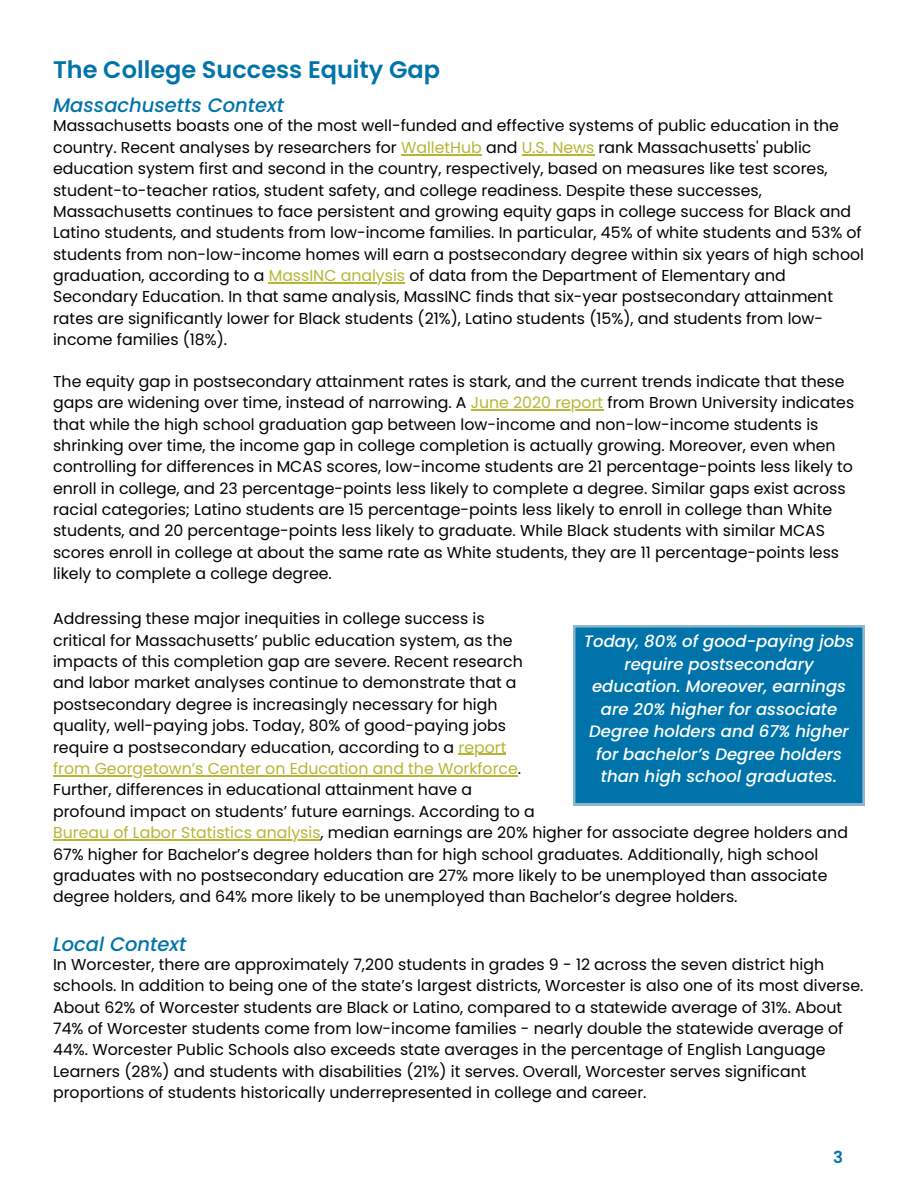
<style>
.page{position:relative;width:918px;height:1188px;background:#fff}
.page>*{position:absolute;margin:0;border:0;box-sizing:border-box;transform-origin:0 0}
.t1{font:600 24px "Poppins";color:#0074aa}
.t2{font:italic 500 19.5px "Poppins";color:#0074aa}
.t3{font:italic 500 16.5px/22.5px "Poppins";color:#fff;text-align:center}
.t4{font:600 16.5px "Poppins";color:#0074aa}
.t5{font:15.75px/21.3px "Poppins";color:#000}
.s1{color:#b6b635}
</style>
<div class="page">
<div style="left:573px;top:625px;width:292px;height:180px;background:#0074aa"></div>
<hr style="left:401px;top:154px;width:81px;height:1px;background:#b6b635">
<hr style="left:522px;top:154px;width:72px;height:1px;background:#b6b635">
<hr style="left:269px;top:282px;width:136px;height:1px;background:#b6b635">
<hr style="left:471px;top:409px;width:132px;height:1px;background:#b6b635">
<hr style="left:458px;top:754px;width:48px;height:1px;background:#b6b635">
<hr style="left:53px;top:775px;width:465px;height:1px;background:#b6b635">
<hr style="left:53px;top:839px;width:268px;height:1px;background:#b6b635">
<h1 class="t1" style="left:53px;top:53px;width:388px">The College Success Equity Gap</h1>
<p class="t5" style="left:53px;top:115px;width:812px">Massachusetts boasts one of the most well-funded and effective systems of public education in the country. Recent analyses by researchers for <span class="s1">WalletHub</span> and <span class="s1">U.S. News</span> rank Massachusetts' public education system first and second in the country, respectively, based on measures like test scores, student-to-teacher ratios, student safety, and college readiness. Despite these successes, Massachusetts continues to face persistent and growing equity gaps in college success for Black and Latino students, and students from low-income families. In particular, 45% of white students and 53% of students from non-low-income homes will earn a postsecondary degree within six years of high school graduation, according to a <span class="s1">MassINC analysis</span> of data from the Department of Elementary and Secondary Education. In that same analysis, MassINC finds that six-year postsecondary attainment rates are significantly lower for Black students (21%), Latino students (15%), and students from low&shy;income families (18%).</p>
<p class="t5" style="left:53px;top:371px;width:803px">The equity gap in postsecondary attainment rates is stark, and the current trends indicate that these gaps are widening over time, instead of narrowing. A <span class="s1">June 2020 report</span> from Brown University indicates that while the high school graduation gap between low-income and non-low-income students is shrinking over time, the income gap in college completion is actually growing. Moreover, even when controlling for differences in MCAS scores, low-income students are 21 percentage-points less likely to enroll in college, and 23 percentage-points less likely to complete a degree. Similar gaps exist across racial categories; Latino students are 15 percentage-points less likely to enroll in college than White students, and 20 percentage-points less likely to graduate. While Black students with similar MCAS scores enroll in college at about the same rate as White students, they are 11 percentage-points less likely to complete a college degree.</p>
<p class="t2" style="left:53px;top:92px;width:233px">Massachusetts Context</p>
<p class="t5" style="left:53px;top:608px;width:796px">Addressing these major inequities in college success is<br>critical for Massachusetts’ public education system, as the<br>impacts of this completion gap are severe. Recent research<br>and labor market analyses continue to demonstrate that a<br>postsecondary degree is increasingly necessary for high<br>quality, well-paying jobs. Today, 80% of good-paying jobs<br>require a postsecondary education, according to a <span class="s1">report<br>from Georgetown’s Center on Education and the Workforce</span>.<br>Further, differences in educational attainment have a<br>profound impact on students’ future earnings. According to a<br><span class="s1">Bureau of Labor Statistics analysis</span>, median earnings are 20% higher for associate degree holders and 67% higher for Bachelor’s degree holders than for high school graduates. Additionally, high school graduates with no postsecondary education are 27% more likely to be unemployed than associate degree holders, and 64% more likely to be unemployed than Bachelor’s degree holders.</p>
<p class="t3" style="left:584px;top:630px;width:272px">Today, 80% of good-paying jobs require postsecondary education. Moreover, earnings are 20% higher for associate<br>Degree holders and 67% higher for bachelor’s Degree holders than high school graduates.</p>
<p class="t2" style="left:53px;top:930px;width:135px">Local Context</p>
<p class="t5" style="left:53px;top:954px;width:812px">In Worcester, there are approximately 7,200 students in grades 9 - 12 across the seven district high schools. In addition to being one of the state’s largest districts, Worcester is also one of its most diverse.<br>About 62% of Worcester students are Black or Latino, compared to a statewide average of 31%. About 74% of Worcester students come from low-income families - nearly double the statewide average of 44%. Worcester Public Schools also exceeds state averages in the percentage of English Language Learners (28%) and students with disabilities (21%) it serves. Overall, Worcester serves significant proportions of students historically underrepresented in college and career.</p>
<p class="t4" style="left:833px;top:1146px;width:11px">3</p>
</div>
